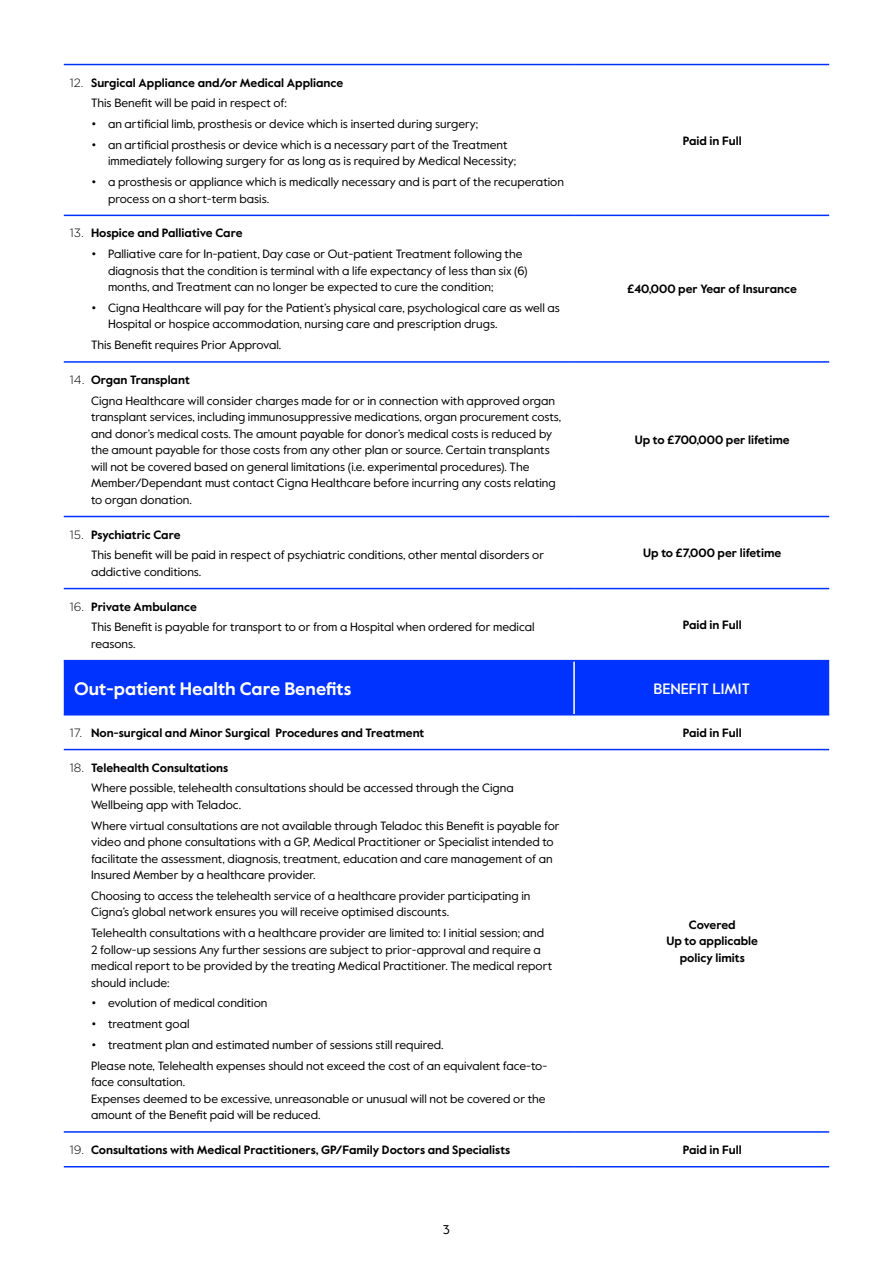
<style>
.page{position:relative;width:893px;height:1263px;background:#fff}
.page>*{position:absolute;margin:0;border:0;box-sizing:border-box;transform-origin:0 0}
.t1{font:700 18px "Value Sans Pro";color:#fff}
.t2{font:500 15px "Value Sans Pro";color:#fff}
.t3{font:12.6px "Value Sans Pro";color:#000}
.t4{font:12px/16.5px "Value Sans Pro";color:#000}
.t5{font:700 12px/16.5px "Value Sans Pro";color:#000}
.s1{font-family:"Gotham";font-weight:300}
.s2{font-weight:400}
.s3{font-weight:700}
</style>
<div class="page">
<div style="left:64px;top:661px;width:765px;height:53px;background:#03f"></div>
<hr style="left:64px;top:64px;width:510px;height:1px;background:#03f">
<hr style="left:574px;top:64px;width:255px;height:1px;background:#03f">
<hr style="left:64px;top:215px;width:510px;height:1px;background:#03f">
<hr style="left:574px;top:215px;width:255px;height:1px;background:#03f">
<hr style="left:573px;top:661px;width:2px;height:53px;background:#fff">
<hr style="left:64px;top:361px;width:510px;height:2px;background:#03f">
<hr style="left:574px;top:361px;width:255px;height:2px;background:#03f">
<hr style="left:64px;top:516px;width:510px;height:1px;background:#03f">
<hr style="left:574px;top:516px;width:255px;height:1px;background:#03f">
<hr style="left:64px;top:588px;width:510px;height:1px;background:#03f">
<hr style="left:574px;top:588px;width:255px;height:1px;background:#03f">
<hr style="left:64px;top:660px;width:510px;height:1px;background:#03f">
<hr style="left:574px;top:660px;width:255px;height:1px;background:#03f">
<hr style="left:64px;top:714px;width:510px;height:1px;background:#03f">
<hr style="left:574px;top:714px;width:255px;height:1px;background:#03f">
<hr style="left:64px;top:749px;width:510px;height:1px;background:#03f">
<hr style="left:574px;top:749px;width:255px;height:1px;background:#03f">
<hr style="left:64px;top:1131px;width:510px;height:2px;background:#03f">
<hr style="left:574px;top:1131px;width:255px;height:2px;background:#03f">
<hr style="left:64px;top:1166px;width:510px;height:1px;background:#03f">
<hr style="left:574px;top:1166px;width:255px;height:1px;background:#03f">
<p class="t5" style="left:91px;top:73px;width:254px;line-height:20.7px;text-indent:-21px"><span class="s1">12.</span> Surgical Appliance and/or Medical Appliance<br><span class="s2">This Benefit will be paid in respect of:</span></p>
<p class="t4" style="left:91px;top:116px;width:389px"><span class="s1">•</span> an artificial limb, prosthesis or device which is inserted during surgery;</p>
<p class="t4" style="left:108px;top:137px;width:410px;text-indent:-17px"><span class="s1">•</span> an artificial prosthesis or device which is a necessary part of the Treatment immediately following surgery for as long as is required by Medical Necessity;</p>
<p class="t4" style="left:108px;top:174px;width:457px;text-indent:-17px"><span class="s1">•</span> a prosthesis or appliance which is medically necessary and is part of the recuperation process on a short-term basis.</p>
<p class="t5" style="left:70px;top:225px;width:174px"><span class="s1">13.</span> Hospice and Palliative Care</p>
<p class="t4" style="left:108px;top:246px;width:421px;text-indent:-17px"><span class="s1">•</span> Palliative care for In-patient, Day case or Out-patient Treatment following the diagnosis that the condition is terminal with a life expectancy of less than six (6) months, and Treatment can no longer be expected to cure the condition;</p>
<p class="t4" style="left:108px;top:300px;width:453px;text-indent:-17px"><span class="s1">•</span> Cigna Healthcare will pay for the Patient’s physical care, psychological care as well as<br>Hospital or hospice accommodation, nursing care and prescription drugs.</p>
<p class="t4" style="left:91px;top:337px;width:192px">This Benefit requires Prior Approval.</p>
<p class="t4" style="left:91px;top:370px;width:466px;line-height:20.7px;text-indent:-21px"><span class="s1">14.</span> <span class="s3">Organ Transplant<br></span>Cigna Healthcare will consider charges made for or in connection with approved organ</p>
<p class="t4" style="left:91px;top:409px;width:472px">transplant services, including immunosuppressive medications, organ procurement costs, and donor’s medical costs. The amount payable for donor’s medical costs is reduced by the amount payable for those costs from any other plan or source. Certain transplants will not be covered based on general limitations (i.e. experimental procedures). The Member/Dependant must contact Cigna Healthcare before incurring any costs relating to organ donation.</p>
<p class="t4" style="left:91px;top:524px;width:455px;line-height:20.7px;text-indent:-21px"><span class="s1">15.</span> <span class="s3">Psychiatric Care<br></span>This benefit will be paid in respect of psychiatric conditions, other mental disorders or</p>
<p class="t4" style="left:91px;top:564px;width:112px">addictive conditions.</p>
<p class="t4" style="left:91px;top:596px;width:445px;line-height:20.7px;text-indent:-21px"><span class="s1">16.</span> <span class="s3">Private Ambulance<br></span>This Benefit is payable for transport to or from a Hospital when ordered for medical</p>
<p class="t4" style="left:91px;top:636px;width:46px">reasons.</p>
<p class="t5" style="left:683px;top:133px;width:61px">Paid in Full</p>
<p class="t5" style="left:627px;top:281px;width:171px">£40,000 per Year of Insurance</p>
<p class="t5" style="left:635px;top:432px;width:156px">Up to £700,000 per lifetime</p>
<p class="t5" style="left:643px;top:545px;width:140px">Up to £7,000 per lifetime</p>
<p class="t5" style="left:683px;top:617px;width:61px">Paid in Full</p>
<h1 class="t1" style="left:74px;top:677px;width:279px">Out-patient Health Care Benefits</h1>
<p class="t2" style="left:653px;top:679px;width:98px">BENEFIT LIMIT</p>
<p class="t5" style="left:70px;top:725px;width:356px"><span class="s1">17.</span> Non-surgical and Minor Surgical Procedures and Treatment</p>
<p class="t5" style="left:683px;top:725px;width:61px">Paid in Full</p>
<p class="t4" style="left:91px;top:757px;width:424px;line-height:20.7px;text-indent:-21px"><span class="s1">18.</span> <span class="s3">Telehealth Consultations<br></span>Where possible, telehealth consultations should be accessed through the Cigna</p>
<p class="t4" style="left:91px;top:794px;width:470px;line-height:20.7px">Wellbeing app with Teladoc.<br>Where virtual consultations are not available through Teladoc this Benefit is payable for</p>
<p class="t4" style="left:91px;top:834px;width:464px;text-align:justify">video and phone consultations with a GP, Medical Practitioner or Specialist intended to facilitate the assessment, diagnosis, treatment, education and care management of an Insured Member by a healthcare provider.</p>
<p class="t4" style="left:91px;top:888px;width:441px">Choosing to access the telehealth service of a healthcare provider participating in<br>Cigna’s global network ensures you will receive optimised discounts.</p>
<p class="t4" style="left:91px;top:925px;width:463px">Telehealth consultations with a healthcare provider are limited to: 1 initial session; and 2 follow-up sessions Any further sessions are subject to prior-approval and require a medical report to be provided by the treating Medical Practitioner. The medical report should include:</p>
<p class="t4" style="left:91px;top:995px;width:178px"><span class="s1">•</span> evolution of medical condition</p>
<p class="t4" style="left:91px;top:1016px;width:100px"><span class="s1">•</span> treatment goal</p>
<p class="t4" style="left:91px;top:1034px;width:458px;line-height:20.7px"><span class="s1">•</span> treatment plan and estimated number of sessions still required.<br>Please note, Telehealth expenses should not exceed the cost of an equivalent face-to-</p>
<p class="t4" style="left:91px;top:1074px;width:456px">face consultation.<br>Expenses deemed to be excessive, unreasonable or unusual will not be covered or the amount of the Benefit paid will be reduced.</p>
<p class="t5" style="left:666px;top:917px;width:93px;text-align:center">Covered<br>Up to applicable policy limits</p>
<p class="t5" style="left:70px;top:1142px;width:442px"><span class="s1">19.</span> Consultations with Medical Practitioners, GP/Family Doctors and Specialists</p>
<p class="t5" style="left:683px;top:1142px;width:61px">Paid in Full</p>
<p class="t3" style="left:443px;top:1222px;width:9px">3</p>
</div>
